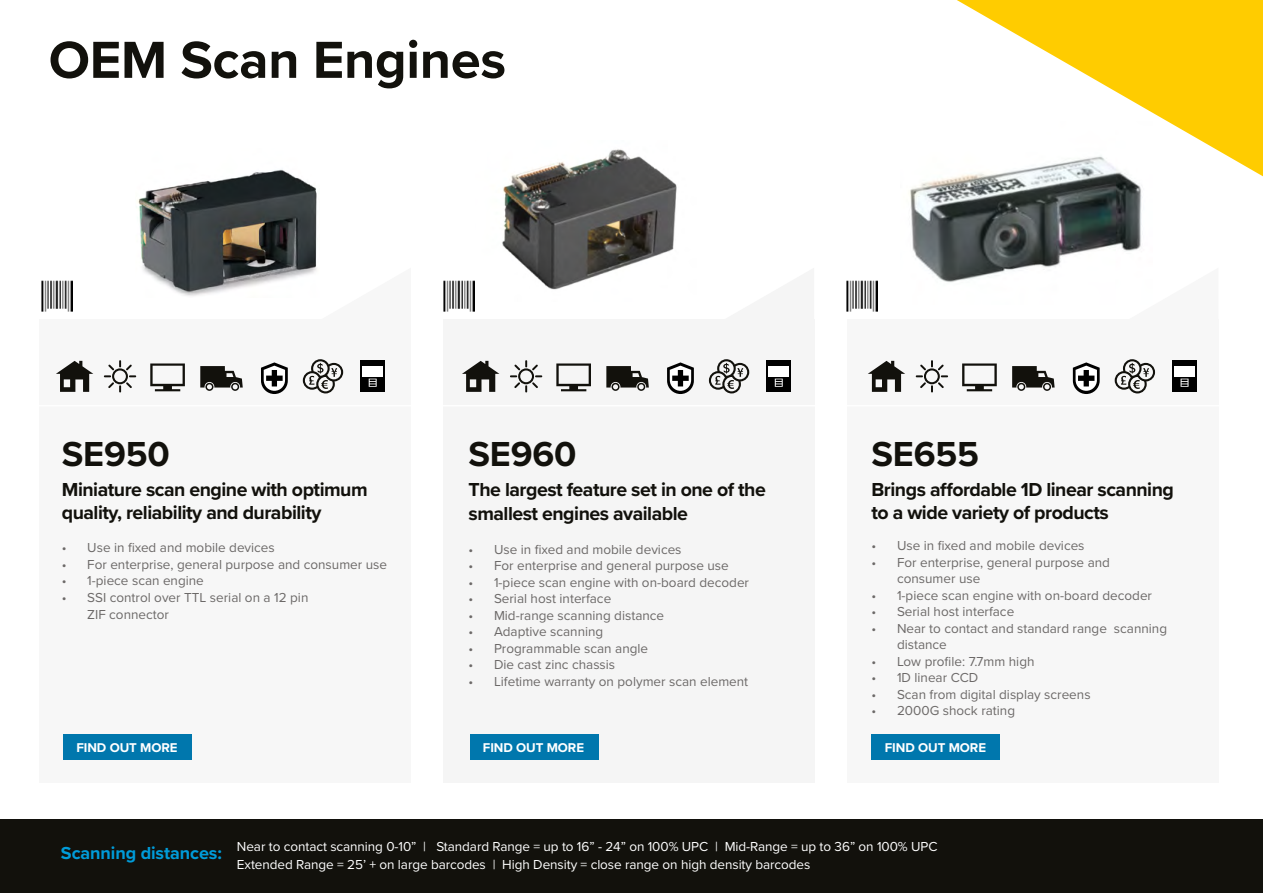
<style>
.page{position:relative;width:1263px;height:893px;background:#fff}
.page>*{position:absolute;margin:0;border:0;box-sizing:border-box;transform-origin:0 0}
.t1{font:700 54px "Proxima Nova";letter-spacing:-.005em;color:#12110c}
.t2{font:700 36px "Proxima Nova";letter-spacing:-.005em;color:#12110c}
.t3{font:700 19.5px/22.5px "Proxima Nova";letter-spacing:-.025em;color:#12110c}
.t4{font:700 18px "Proxima Nova";letter-spacing:-.005em;color:#009cda}
.t5{font:13.5px/16.5px "Proxima Nova";color:#6c6968}
.t6{font:13.5px/18px "Proxima Nova";letter-spacing:-.005em;color:#fff}
.t7{font:700 13.2px "Proxima Nova";letter-spacing:-.005em;color:#fff}
</style>
<div class="page">
<img style="left:910px;top:176px;width:232px;height:106px">
<img style="left:502px;top:149px;width:175px;height:141px">
<img style="left:137px;top:169px;width:180px;height:127px">
<svg style="left:957px;top:0;width:306px;height:176px"></svg>
<div style="left:0;top:819px;width:1263px;height:74px;background:#12110c"></div>
<div style="left:39px;top:320px;width:372px;height:463px;background:#f7f7f7"></div>
<div style="left:443px;top:320px;width:371px;height:463px;background:#f5f5f5"></div>
<svg style="left:1125px;top:268px;width:17px;height:14px"></svg>
<div style="left:847px;top:320px;width:372px;height:463px;background:#f7f7f7"></div>
<div style="left:470px;top:735px;width:128px;height:25px;background:#0077ad"></div>
<div style="left:63px;top:735px;width:129px;height:25px;background:#0077ad"></div>
<div style="left:872px;top:735px;width:128px;height:25px;background:#0077ad"></div>
<svg style="left:261px;top:362px;width:27px;height:32px"></svg>
<svg style="left:150px;top:363px;width:35px;height:28px"></svg>
<svg style="left:56px;top:361px;width:37px;height:31px"></svg>
<svg style="left:104px;top:360px;width:32px;height:32px"></svg>
<svg style="left:303px;top:359px;width:40px;height:34px"></svg>
<div style="left:361px;top:361px;width:24px;height:31px;background:#000"></div>
<div style="left:363px;top:366px;width:20px;height:10px;background:#fff"></div>
<svg style="left:369px;top:379px;width:8px;height:8px"></svg>
<svg style="left:200px;top:366px;width:43px;height:25px"></svg>
<svg style="left:667px;top:362px;width:27px;height:32px"></svg>
<svg style="left:556px;top:363px;width:35px;height:28px"></svg>
<svg style="left:462px;top:361px;width:37px;height:31px"></svg>
<svg style="left:510px;top:360px;width:32px;height:32px"></svg>
<svg style="left:709px;top:359px;width:40px;height:34px"></svg>
<div style="left:767px;top:361px;width:24px;height:31px;background:#000"></div>
<div style="left:769px;top:366px;width:20px;height:10px;background:#fff"></div>
<svg style="left:775px;top:379px;width:8px;height:8px"></svg>
<svg style="left:606px;top:366px;width:43px;height:25px"></svg>
<svg style="left:1073px;top:362px;width:27px;height:32px"></svg>
<svg style="left:962px;top:363px;width:35px;height:28px"></svg>
<svg style="left:868px;top:361px;width:37px;height:31px"></svg>
<svg style="left:916px;top:360px;width:32px;height:32px"></svg>
<svg style="left:1115px;top:359px;width:40px;height:34px"></svg>
<div style="left:1172px;top:361px;width:24px;height:31px;background:#000"></div>
<div style="left:1174px;top:366px;width:20px;height:10px;background:#fff"></div>
<svg style="left:1180px;top:379px;width:8px;height:8px"></svg>
<svg style="left:1012px;top:366px;width:43px;height:25px"></svg>
<img style="left:42px;top:280px;width:30px;height:31px">
<img style="left:444px;top:280px;width:30px;height:31px">
<img style="left:847px;top:280px;width:31px;height:31px">
<hr style="left:27px;top:405px;width:1201px;height:1px;background:#fff">
<h1 class="t1" style="left:49px;top:20px;width:459px">OEM Scan Engines</h1>
<h2 class="t2" style="left:62px;top:427px;width:109px">SE950</h2>
<h2 class="t2" style="left:468px;top:427px;width:109px">SE960</h2>
<h2 class="t2" style="left:871px;top:427px;width:109px">SE655</h2>
<h3 class="t3" style="left:62px;top:478px;width:307px">Miniature scan engine with optimum quality, reliability and durability</h3>
<p class="t5" style="left:62px;top:539px;width:215px">• Use in fixed and mobile devices</p>
<p class="t5" style="left:62px;top:556px;width:327px">• For enterprise, general purpose and consumer use</p>
<p class="t5" style="left:62px;top:572px;width:144px">• 1-piece scan engine</p>
<p class="t5" style="left:87px;top:588px;width:223px;line-height:17px;text-indent:-25px">• SSI control over TTL serial on a 12 pin<br>ZIF connector</p>
<h3 class="t3" style="left:468px;top:477px;width:299px;line-height:24px">The largest feature set in one of the smallest engines available</h3>
<p class="t5" style="left:468px;top:541px;width:215px">• Use in fixed and mobile devices</p>
<p class="t5" style="left:468px;top:557px;width:262px">• For enterprise and general purpose use</p>
<p class="t5" style="left:468px;top:574px;width:282px">• 1-piece scan engine with on-board decoder</p>
<p class="t5" style="left:468px;top:590px;width:144px">• Serial host interface</p>
<p class="t5" style="left:468px;top:607px;width:197px">• Mid-range scanning distance</p>
<p class="t5" style="left:468px;top:623px;width:136px">• Adaptive scanning</p>
<p class="t5" style="left:468px;top:640px;width:181px">• Programmable scan angle</p>
<p class="t5" style="left:468px;top:656px;width:148px">• Die cast zinc chassis</p>
<p class="t5" style="left:468px;top:673px;width:281px">• Lifetime warranty on polymer scan element</p>
<h3 class="t3" style="left:871px;top:478px;width:304px">Brings affordable 1D linear scanning to a wide variety of products</h3>
<p class="t5" style="left:871px;top:537px;width:215px">• Use in fixed and mobile devices</p>
<p class="t5" style="left:897px;top:554px;width:215px;text-indent:-25px">• For enterprise, general purpose and consumer use</p>
<p class="t5" style="left:871px;top:587px;width:282px">• 1-piece scan engine with on-board decoder</p>
<p class="t5" style="left:871px;top:603px;width:144px">• Serial host interface</p>
<p class="t5" style="left:897px;top:620px;width:272px;text-indent:-25px">• Near to contact and standard range scanning distance</p>
<p class="t5" style="left:871px;top:653px;width:164px">• Low profile: 7.7mm high</p>
<p class="t5" style="left:871px;top:669px;width:108px">• 1D linear CCD</p>
<p class="t5" style="left:871px;top:686px;width:221px">• Scan from digital display screens</p>
<p class="t5" style="left:871px;top:702px;width:145px">• 2000G shock rating</p>
<p class="t7" style="left:76px;top:737px;width:103px">FIND OUT MORE</p>
<p class="t7" style="left:483px;top:737px;width:103px">FIND OUT MORE</p>
<p class="t7" style="left:885px;top:737px;width:103px">FIND OUT MORE</p>
<h3 class="t4" style="left:61px;top:840px;width:162px">Scanning distances:</h3>
<p class="t6" style="left:237px;top:837px;width:702px">Near to contact scanning 0-10” | Standard Range = up to 16” - 24” on 100% UPC | Mid-Range = up to 36” on 100% UPC<br>Extended Range = 25’ + on large barcodes | High Density = close range on high density barcodes</p>
</div>
